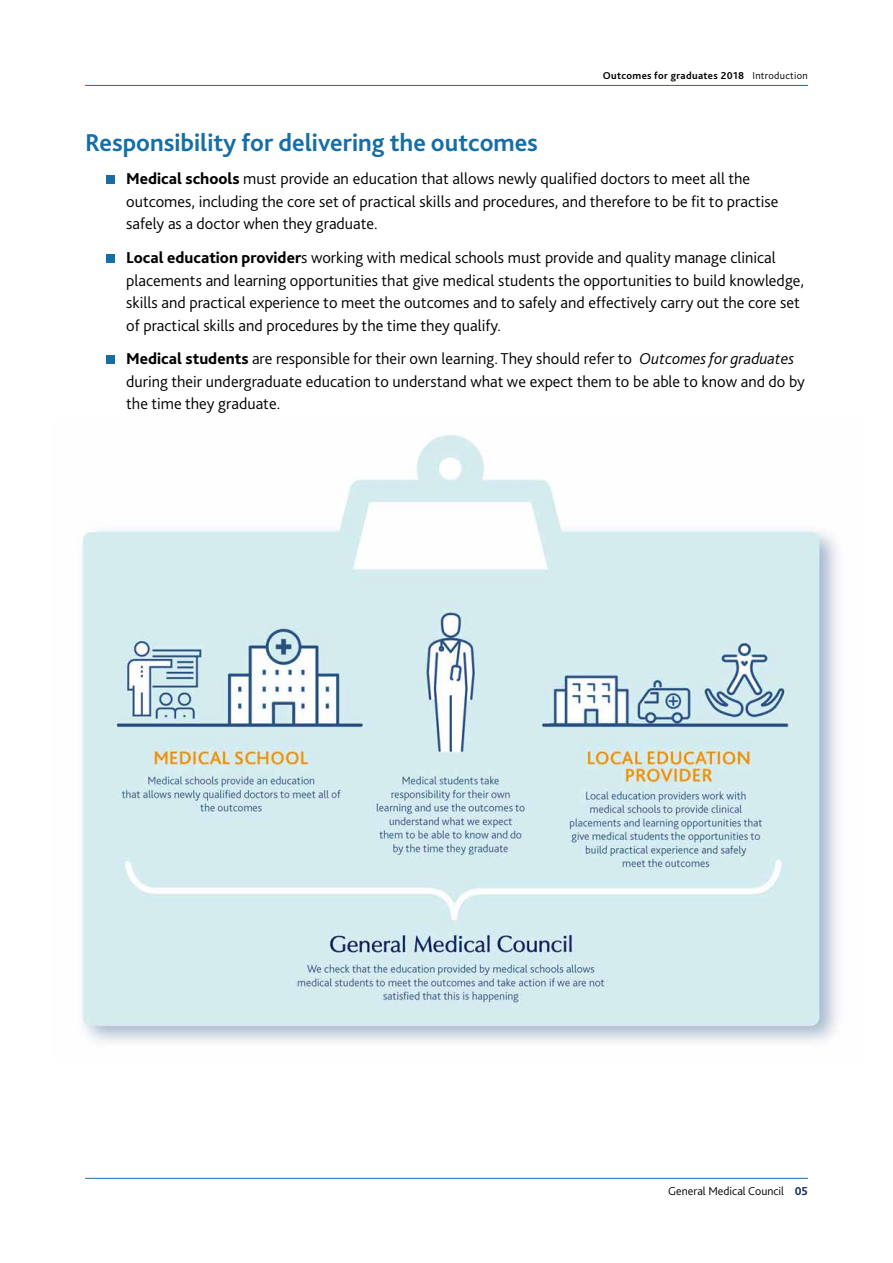
<style>
.page{position:relative;width:893px;height:1263px;background:#fff}
.page>*{position:absolute;margin:0;border:0;box-sizing:border-box;transform-origin:0 0}
.t1{font:700 25.5px "Bliss 2";color:#156ea5}
.t2{font:300 16.5px/22.5px "Bliss 2";color:#000}
.t3{font:300 12px "Bliss 2";color:#000}
.t4{font:700 10.5px "Bliss 2";letter-spacing:.03em;color:#000}
.s1{font-weight:300}
.s2{font-weight:800}
.s3{font-style:italic}
.s4{font-weight:700;color:#0f265c}
</style>
<div class="page">
<hr style="left:85px;top:85px;width:723px;height:1px;background:#176ea3">
<hr style="left:85px;top:1178px;width:723px;height:1px;background:#176ea3">
<div style="left:106px;top:176px;width:9px;height:8px;background:#176ea3"></div>
<div style="left:106px;top:254px;width:9px;height:9px;background:#176ea3"></div>
<div style="left:106px;top:356px;width:9px;height:8px;background:#176ea3"></div>
<img style="left:82px;top:435px;width:756px;height:607px">
<p class="t4" style="left:603px;top:69px;width:207px">Outcomes for graduates 2018 <span class="s1">Introduction</span></p>
<h1 class="t1" style="left:85px;top:126px;width:454px">Responsibility for delivering the outcomes</h1>
<p class="t2" style="left:126px;top:167px;width:654px"><span class="s2">Medical schools</span> must provide an education that allows newly qualified doctors to meet all the outcomes, including the core set of practical skills and procedures, and therefore to be fit to practise safely as a doctor when they graduate.</p>
<p class="t2" style="left:126px;top:246px;width:679px"><span class="s2">Local education provider</span>s working with medical schools must provide and quality manage clinical placements and learning opportunities that give medical students the opportunities to build knowledge, skills and practical experience to meet the outcomes and to safely and effectively carry out the core set of practical skills and procedures by the time they qualify.</p>
<p class="t2" style="left:126px;top:347px;width:680px"><span class="s2">Medical students</span> are responsible for their own learning. They should refer to <span class="s3">Outcomes for graduates </span>during their undergraduate education to understand what we expect them to be able to know and do by the time they graduate.</p>
<p class="t3" style="left:668px;top:1184px;width:141px">General Medical Council <span class="s4">05</span></p>
</div>
